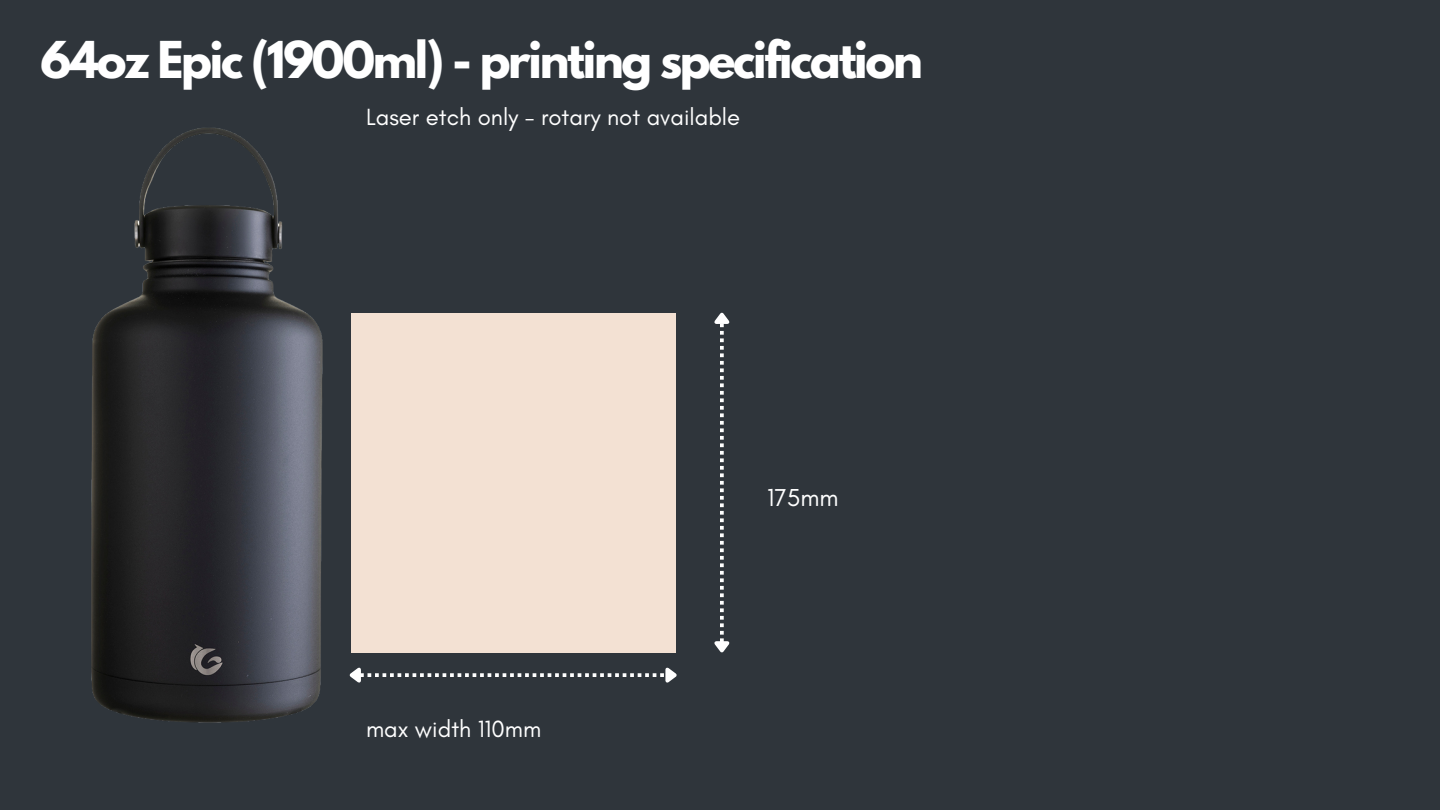
<style>
.page{position:relative;width:1440px;height:810px;background:#2f353b}
.page>*{position:absolute;margin:0;border:0;box-sizing:border-box;transform-origin:0 0}
.t1{font:700 45px "League Spartan";letter-spacing:-.05em;color:#fff}
.t2{font:25px "Glacial Indifference";color:#fff}
.t3{font:23.9px "Glacial Indifference";color:#fff}
</style>
<div class="page">
<img style="left:91px;top:127px;width:491px;height:596px">
<div style="left:351px;top:313px;width:325px;height:339px;background:#f3e1d3"></div>
<svg style="left:345px;top:664px;width:332px;height:24px"></svg>
<svg style="left:714px;top:312px;width:16px;height:341px"></svg>
<h1 class="t1" style="left:40px;top:37px;width:884px">64oz Epic (1900ml) - printing specification</h1>
<p class="t3" style="left:366px;top:103px;width:376px">Laser etch only - rotary not available</p>
<p class="t3" style="left:366px;top:715px;width:177px">max width 110mm</p>
<p class="t2" style="left:767px;top:482px;width:73px">175mm</p>
</div>
